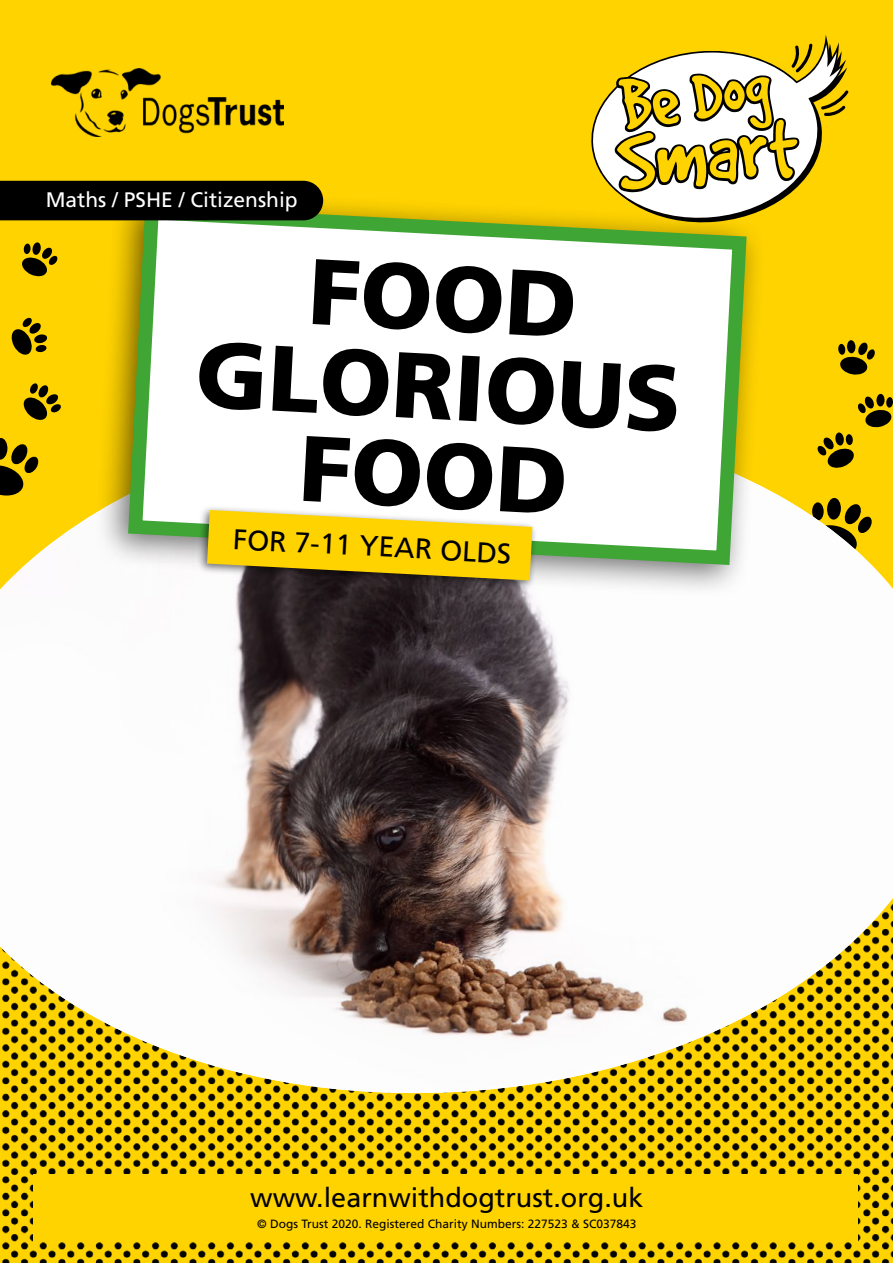
<style>
.page{position:relative;width:893px;height:1263px;background:#fff}
.page>*{position:absolute;margin:0;border:0;box-sizing:border-box;transform-origin:0 0}
.t1{font:900 93px/88.5px "Frutiger";color:#000;text-align:center}
.t2{font:28.5px "Frutiger";color:#000}
.t3{font:27px "Frutiger";color:#000}
.t4{font:21px "Frutiger";color:#fff}
.t5{font:12px "Frutiger";color:#000}
</style>
<div class="page">
<div style="left:0;top:0;width:893px;height:406px;background:#ffd300"></div>
<svg style="left:9px;top:317px;width:39px;height:43px;background:#9a7f00"></svg>
<svg style="left:838px;top:342px;width:38px;height:37px"></svg>
<svg style="left:848px;top:344px;width:9px;height:13px"></svg>
<svg style="left:21px;top:383px;width:41px;height:23px"></svg>
<svg style="left:817px;top:396px;width:76px;height:10px"></svg>
<svg style="left:20px;top:242px;width:38px;height:40px;background:#987e00"></svg>
<img style="left:51px;top:68px;width:233px;height:68px">
<img style="left:0;top:1106px;width:893px;height:157px">
<img style="left:0;top:419px;width:893px;height:682px">
<div style="left:95px;top:186px;width:671px;height:412px;background:#000;opacity:.55"></div>
<svg style="left:121px;top:198px;width:633px;height:374px"></svg>
<div style="left:197px;top:504px;width:341px;height:86px;background:#000;opacity:.55"></div>
<svg style="left:207px;top:510px;width:325px;height:70px;background:#e8c626"></svg>
<svg style="left:846px;top:90px;width:2px;height:26px"></svg>
<svg style="left:591px;top:35px;width:255px;height:187px;fill:#ffd300"></svg>
<svg style="left:614px;top:44px;width:198px;height:148px"></svg>
<div style="left:33px;top:1174px;width:825px;height:68px;background:#ffd300"></div>
<div style="left:0;top:181px;width:323px;height:39px;background:#000"></div>
<h3 class="t4" style="left:46px;top:187px;width:254px">Maths / PSHE / Citizenship</h3>
<h1 class="t1" style="left:203px;top:240px;width:487px;rotate:3deg">FOOD<br>GLORIOUS<br>FOOD</h1>
<h2 class="t2" style="left:234px;top:522px;width:280px;rotate:3deg">FOR 7-11 YEAR OLDS</h2>
<h3 class="t3" style="left:250px;top:1182px;width:395px">www.learnwithdogtrust.org.uk</h3>
<p class="t5" style="left:257px;top:1216px;width:381px">© Dogs Trust 2020. Registered Charity Numbers: 227523 &amp; SC037843</p>
</div>
